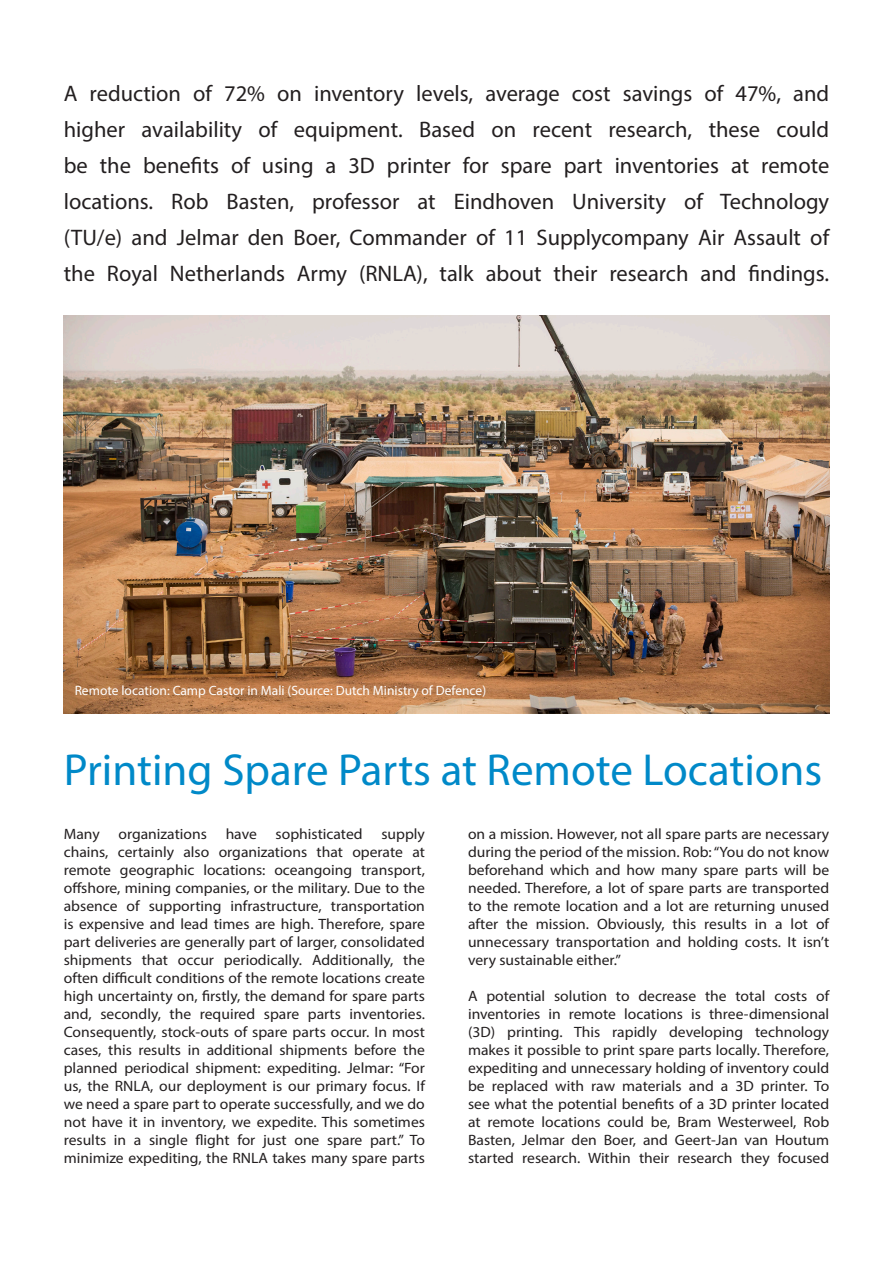
<style>
.page{position:relative;width:893px;height:1263px;background:#fff}
.page>*{position:absolute;margin:0;border:0;box-sizing:border-box;transform-origin:0 0}
.Titel{font:45px "Myriad Pro";color:#0089c8}
.Lead{font:22.5px/36px "Myriad Pro";color:#231f20;text-align:justify}
.Hoofdtekst{font:15px/18px "Myriad Pro";color:#231f20;text-align:justify;scale:1.04 1}
.TEKST_FOTOGRAFIE_DES{font:13.5px "Myriad Pro";color:#fff}
</style>
<div class="page">
<img style="left:64px;top:316px;width:765px;height:397px">
<p class="Lead" style="left:64px;top:75px;width:767px">A reduction of 72% on inventory levels, average cost savings of 47%, and higher availability of equipment. Based on recent research, these could be the benefits of using a 3D printer for spare part inventories at remote locations. Rob Basten, professor at Eindhoven University of Technology (TU/e) and Jelmar den Boer, Commander of 11 Supplycompany Air Assault of the Royal Netherlands Army (RNLA), talk about their research and findings.</p>
<p class="TEKST_FOTOGRAFIE_DES" style="left:75px;top:682px;width:413px">Remote location: Camp Castor in Mali (Source: Dutch Ministry of Defence)</p>
<p class="Titel" style="left:64px;top:742px;width:760px">Printing Spare Parts at Remote Locations</p>
<p class="Hoofdtekst" style="left:64px;top:825px;width:349px">Many organizations have sophisticated supply chains, certainly also organizations that operate at remote geographic locations: oceangoing transport, offshore, mining companies, or the military. Due to the absence of supporting infrastructure, transportation is expensive and lead times are high. Therefore, spare part deliveries are generally part of larger, consolidated shipments that occur periodically. Additionally, the often difficult conditions of the remote locations create high uncertainty on, firstly, the demand for spare parts and, secondly, the required spare parts inventories.<br>Consequently, stock-outs of spare parts occur. In most cases, this results in additional shipments before the planned periodical shipment: expediting. Jelmar: “For us, the RNLA, our deployment is our primary focus. If we need a spare part to operate successfully, and we do not have it in inventory, we expedite. This sometimes results in a single flight for just one spare part.” To minimize expediting, the RNLA takes many spare parts</p>
<p class="Hoofdtekst" style="left:468px;top:825px;width:349px">on a mission. However, not all spare parts are necessary during the period of the mission. Rob: “You do not know beforehand which and how many spare parts will be needed. Therefore, a lot of spare parts are transported to the remote location and a lot are returning unused after the mission. Obviously, this results in a lot of unnecessary transportation and holding costs. It isn’t very sustainable either.”</p>
<p class="Hoofdtekst" style="left:468px;top:987px;width:349px">A potential solution to decrease the total costs of inventories in remote locations is three-dimensional (3D) printing. This rapidly developing technology makes it possible to print spare parts locally. Therefore, expediting and unnecessary holding of inventory could be replaced with raw materials and a 3D printer. To see what the potential benefits of a 3D printer located at remote locations could be, Bram Westerweel, Rob Basten, Jelmar den Boer, and Geert-Jan van Houtum started research. Within their research they focused</p>
</div>
